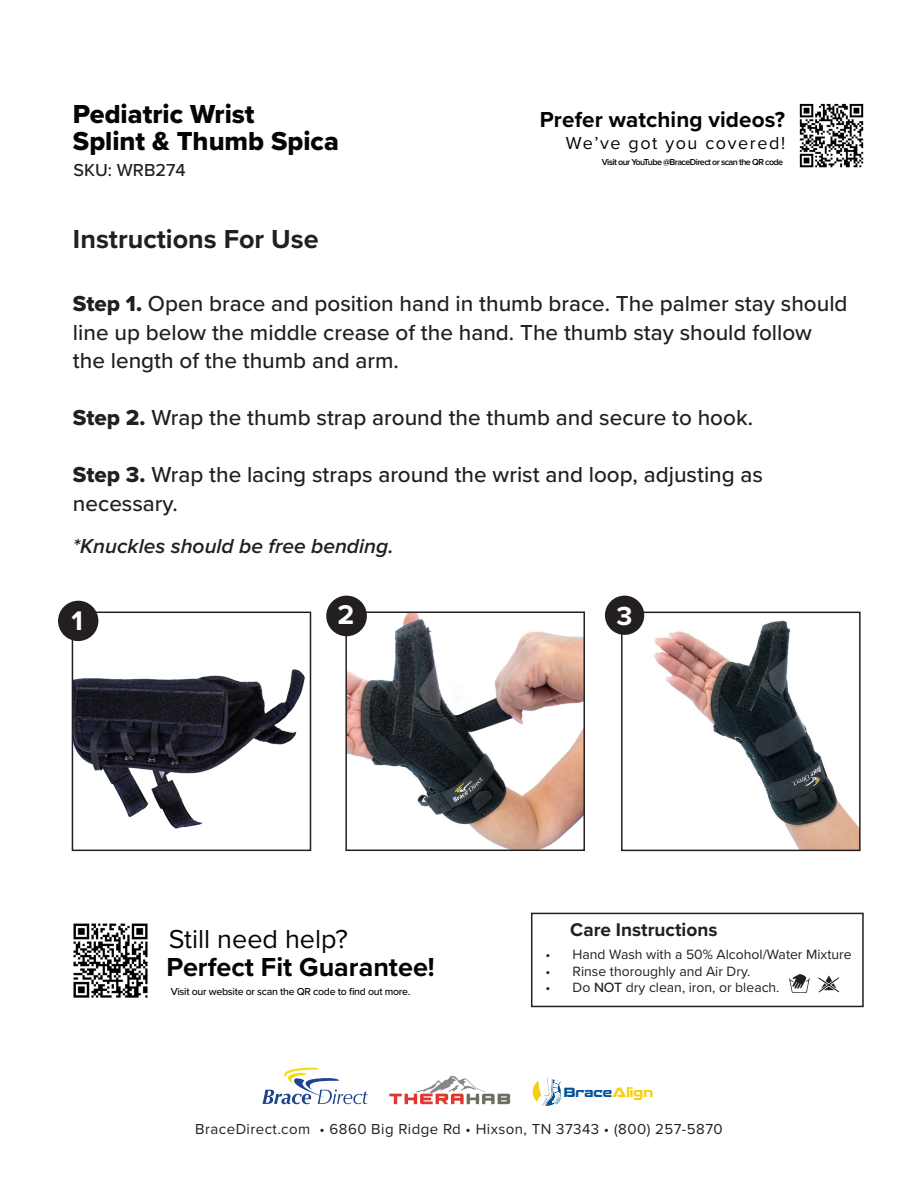
<style>
.page{position:relative;width:918px;height:1188px;background:#fff}
.page>*{position:absolute;margin:0;border:0;box-sizing:border-box;transform-origin:0 0}
.t1{font:700 28.05px "Proxima Nova";color:#fff}
.t2{font:700 27.9px "Proxima Nova";color:#fff}
.t3{font:700 27.15px "Proxima Nova";color:#fff}
.t4{font:27px/27px "Proxima Nova Extrabld";color:#050504}
.t5{font:700 27px "Proxima Nova";color:#040503}
.t6{font:700 27px "Proxima Nova";color:#231f20}
.t7{font:27px "Proxima Nova";color:#040503}
.t8{font:500 22.5px/28.5px "Proxima Nova";color:#231f20}
.t9{font:700 22.5px "Proxima Nova";letter-spacing:.005em;color:#040503}
.t10{font:italic 600 21px "Proxima Nova";color:#231f20}
.t11{font:700 19.05px "Proxima Nova";color:#231f20}
.t12{font:18px "Proxima Nova";letter-spacing:.09em;color:#040503}
.t13{font:500 18px "Proxima Nova";color:#231f20}
.t14{font:15px "Proxima Nova";letter-spacing:.03em;color:#231f20}
.t15{font:13.95px "Proxima Nova";color:#231f20}
.t16{font:700 12.75px "Recharge Rg";letter-spacing:.01em;color:#045299}
.t17{font:500 10.5px "Proxima Nova";letter-spacing:-.025em;color:#040503}
.t18{font:600 9px "Proxima Nova";letter-spacing:-.065em;color:#040503}
.s1{font-family:"Proxima Nova Extrabld";font-weight:400}
.s2{font-weight:500}
.s3{color:#f3cf10}
</style>
<div class="page">
<svg style="left:789px;top:974px;width:21px;height:19px"></svg>
<svg style="left:818px;top:975px;width:21px;height:17px"></svg>
<div style="left:531px;top:913px;width:333px;height:94px;border:2px solid #231f20"></div>
<img style="left:73px;top:923px;width:75px;height:75px">
<img style="left:799px;top:103px;width:65px;height:65px">
<svg style="left:389px;top:1076px;width:121px;height:28px"></svg>
<svg style="left:262px;top:1068px;width:106px;height:36px"></svg>
<svg style="left:533px;top:1078px;width:28px;height:28px"></svg>
<img style="left:75px;top:669px;width:230px;height:159px">
<div style="left:72px;top:612px;width:239px;height:239px;border:2px solid #231f20"></div>
<div style="left:58px;top:601px;width:40px;height:40px;background:#231f20;border-radius:50%"></div>
<img style="left:348px;top:614px;width:234px;height:234px">
<div style="left:345px;top:611px;width:240px;height:240px;border:2px solid #231f20"></div>
<div style="left:326px;top:596px;width:41px;height:40px;background:#231f20;border-radius:50%"></div>
<img style="left:629px;top:615px;width:229px;height:233px">
<div style="left:621px;top:612px;width:240px;height:239px;border:2px solid #231f20"></div>
<div style="left:605px;top:596px;width:39px;height:39px;background:#231f20;border-radius:50%"></div>
<p class="t4" style="left:73px;top:100px;width:268px">Pediatric Wrist<br>Splint &amp; Thumb Spica</p>
<p class="t13" style="left:74px;top:157px;width:114px">SKU: WRB274</p>
<p class="t6" style="left:73px;top:219px;width:247px">Instructions For Use</p>
<p class="t9" style="left:540px;top:102px;width:247px">Prefer watching videos?</p>
<p class="t12" style="left:566px;top:130px;width:221px">We’ve got you covered!</p>
<p class="t18" style="left:602px;top:155px;width:183px">Visit our YouTube @BraceDirect or scan the QR code</p>
<p class="t8" style="left:73px;top:289px;width:776px"><span class="s1">Step 1.</span> Open brace and position hand in thumb brace. The palmer stay should line up below the middle crease of the hand. The thumb stay should follow the length of the thumb and arm.</p>
<p class="t8" style="left:73px;top:403px;width:682px"><span class="s1">Step 2.</span> Wrap the thumb strap around the thumb and secure to hook.</p>
<p class="t8" style="left:73px;top:460px;width:692px"><span class="s1">Step 3.</span> Wrap the lacing straps around the wrist and loop, adjusting as necessary.</p>
<p class="t10" style="left:73px;top:536px;width:322px">*Knuckles should be free bending.</p>
<p class="t2" style="left:71px;top:599px;width:13px">1</p>
<p class="t1" style="left:337px;top:594px;width:18px">2</p>
<p class="t3" style="left:617px;top:596px;width:17px">3</p>
<p class="t7" style="left:169px;top:919px;width:181px">Still need help?</p>
<p class="t5" style="left:167px;top:947px;width:270px">Perfect Fit Guarantee!</p>
<p class="t17" style="left:171px;top:984px;width:241px">Visit our website or scan the QR code to find out more.</p>
<p class="t11" style="left:570px;top:915px;width:149px">Care Instructions</p>
<p class="t15" style="left:546px;top:944px;width:308px">• Hand Wash with a 50% Alcohol/Water Mixture</p>
<p class="t15" style="left:546px;top:961px;width:206px">• Rinse thoroughly and Air Dry.</p>
<p class="t15" style="left:546px;top:977px;width:235px">• Do <span class="s2">NOT</span> dry clean, iron, or bleach.</p>
<p class="t16" style="left:564px;top:1087px;width:91px">Brace<span class="s3">Align</span></p>
<p class="t14" style="left:195px;top:1118px;width:529px">BraceDirect.com • 6860 Big Ridge Rd • Hixson, TN 37343 • (800) 257-5870</p>
</div>
